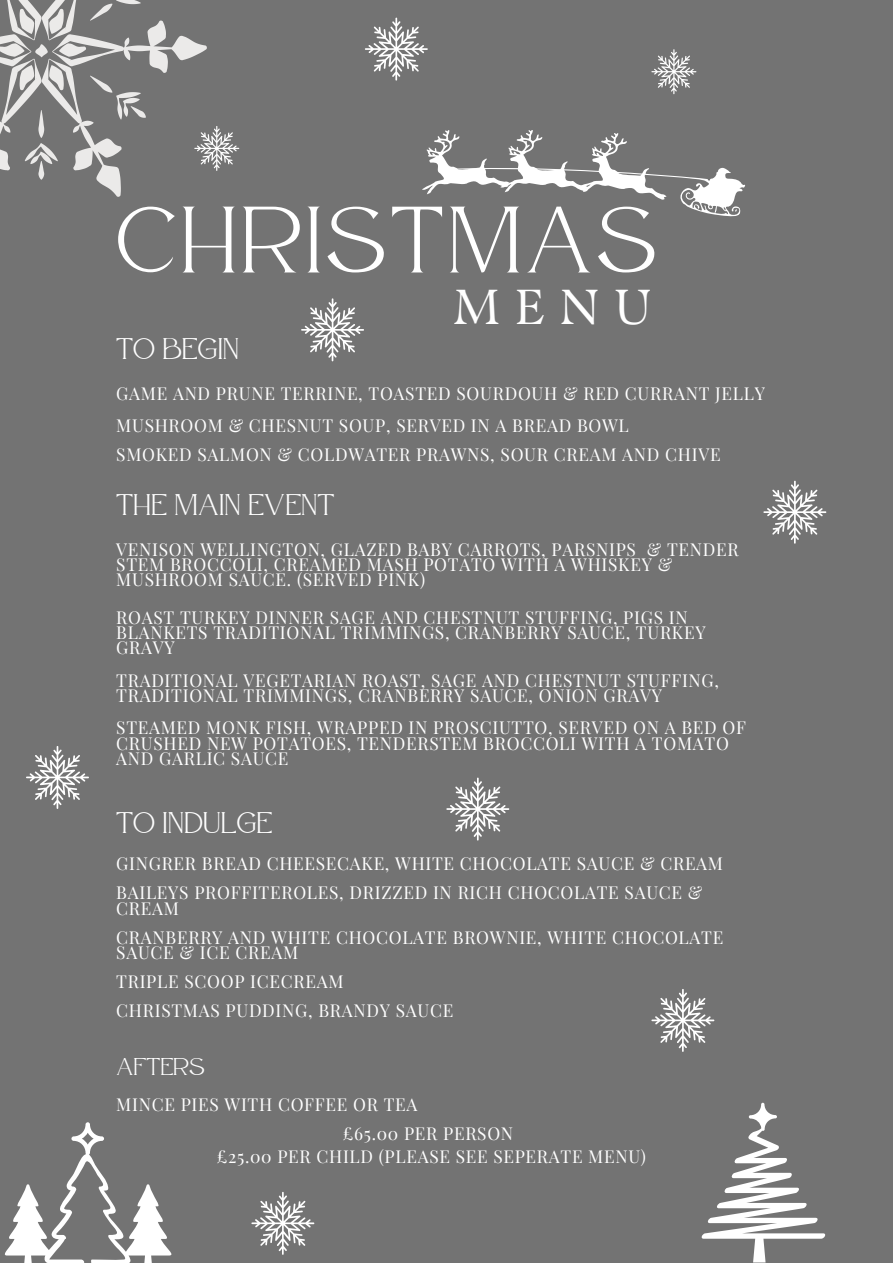
<style>
.page{position:relative;width:893px;height:1264px;background:#fff}
.page>*{position:absolute;margin:0;border:0;box-sizing:border-box;transform-origin:0 0}
.t1{font:94.05px "Atteron";letter-spacing:.04em;color:#fff}
.t2{font:49.05px "TY Serif D";color:#fff}
.t3{font:29.85px "Atteron";color:#fff}
.t4{font:24.3px "Atteron";color:#fff}
.t5{font:17.4px/15.3px "Playfair Display";letter-spacing:.04em;color:#fff}
</style>
<div class="page">
<div style="left:0;top:0;width:892px;height:1262px;background:#737373"></div>
<svg style="left:422px;top:130px;width:324px;height:87px"></svg>
<svg style="left:701px;top:1102px;width:125px;height:160px"></svg>
<svg style="left:4px;top:1122px;width:168px;height:140px"></svg>
<svg style="left:26px;top:746px;width:63px;height:63px"></svg>
<svg style="left:446px;top:777px;width:63px;height:63px"></svg>
<svg style="left:763px;top:480px;width:63px;height:63px"></svg>
<svg style="left:651px;top:989px;width:63px;height:62px"></svg>
<svg style="left:251px;top:1192px;width:63px;height:62px"></svg>
<svg style="left:301px;top:298px;width:63px;height:63px"></svg>
<svg style="left:365px;top:18px;width:332px;height:77px"></svg>
<svg style="left:0;top:0;width:239px;height:197px"></svg>
<p class="t1" style="left:116px;top:185px;width:542px">CHRISTMAS</p>
<p class="t2" style="left:453px;top:278px;width:199px">MENU</p>
<p class="t3" style="left:116px;top:331px;width:124px">TO BEGIN</p>
<p class="t5" style="left:116px;top:385px;width:650px">GAME AND PRUNE TERRINE, TOASTED SOURDOUH &amp; RED CURRANT JELLY</p>
<p class="t5" style="left:116px;top:417px;width:514px">MUSHROOM &amp; CHESNUT SOUP, SERVED IN A BREAD BOWL</p>
<p class="t5" style="left:116px;top:446px;width:606px">SMOKED SALMON &amp; COLDWATER PRAWNS, SOUR CREAM AND CHIVE</p>
<p class="t3" style="left:116px;top:487px;width:220px">THE MAIN EVENT</p>
<p class="t5" style="left:116px;top:541px;width:624px">VENISON WELLINGTON, GLAZED BABY CARROTS, PARSNIPS &amp; TENDER<br>STEM BROCCOLI, CREAMED MASH POTATO WITH A WHISKEY &amp;<br>MUSHROOM SAUCE. (SERVED PINK)</p>
<p class="t5" style="left:116px;top:608px;width:591px">ROAST TURKEY DINNER SAGE AND CHESTNUT STUFFING, PIGS IN<br>BLANKETS TRADITIONAL TRIMMINGS, CRANBERRY SAUCE, TURKEY<br>GRAVY</p>
<p class="t5" style="left:116px;top:671px;width:604px">TRADITIONAL VEGETARIAN ROAST, SAGE AND CHESTNUT STUFFING,<br>TRADITIONAL TRIMMINGS, CRANBERRY SAUCE, ONION GRAVY</p>
<p class="t5" style="left:116px;top:719px;width:631px">STEAMED MONK FISH, WRAPPED IN PROSCIUTTO, SERVED ON A BED OF<br>CRUSHED NEW POTATOES, TENDERSTEM BROCCOLI WITH A TOMATO<br>AND GARLIC SAUCE</p>
<p class="t3" style="left:116px;top:805px;width:158px">TO INDULGE</p>
<p class="t5" style="left:116px;top:855px;width:608px">GINGRER BREAD CHEESECAKE, WHITE CHOCOLATE SAUCE &amp; CREAM</p>
<p class="t5" style="left:116px;top:884px;width:587px">BAILEYS PROFFITEROLES, DRIZZED IN RICH CHOCOLATE SAUCE &amp;<br>CREAM</p>
<p class="t5" style="left:116px;top:928px;width:608px">CRANBERRY AND WHITE CHOCOLATE BROWNIE, WHITE CHOCOLATE<br>SAUCE &amp; ICE CREAM</p>
<p class="t5" style="left:116px;top:973px;width:229px">TRIPLE SCOOP ICECREAM</p>
<p class="t5" style="left:116px;top:1002px;width:338px">CHRISTMAS PUDDING, BRANDY SAUCE</p>
<p class="t4" style="left:116px;top:1052px;width:90px">AFTERS</p>
<p class="t5" style="left:116px;top:1096px;width:302px">MINCE PIES WITH COFFEE OR TEA</p>
<p class="t5" style="left:343px;top:1124px;width:172px">£65.00 PER PERSON</p>
<p class="t5" style="left:217px;top:1148px;width:430px">£25.00 PER CHILD (PLEASE SEE SEPERATE MENU)</p>
</div>
